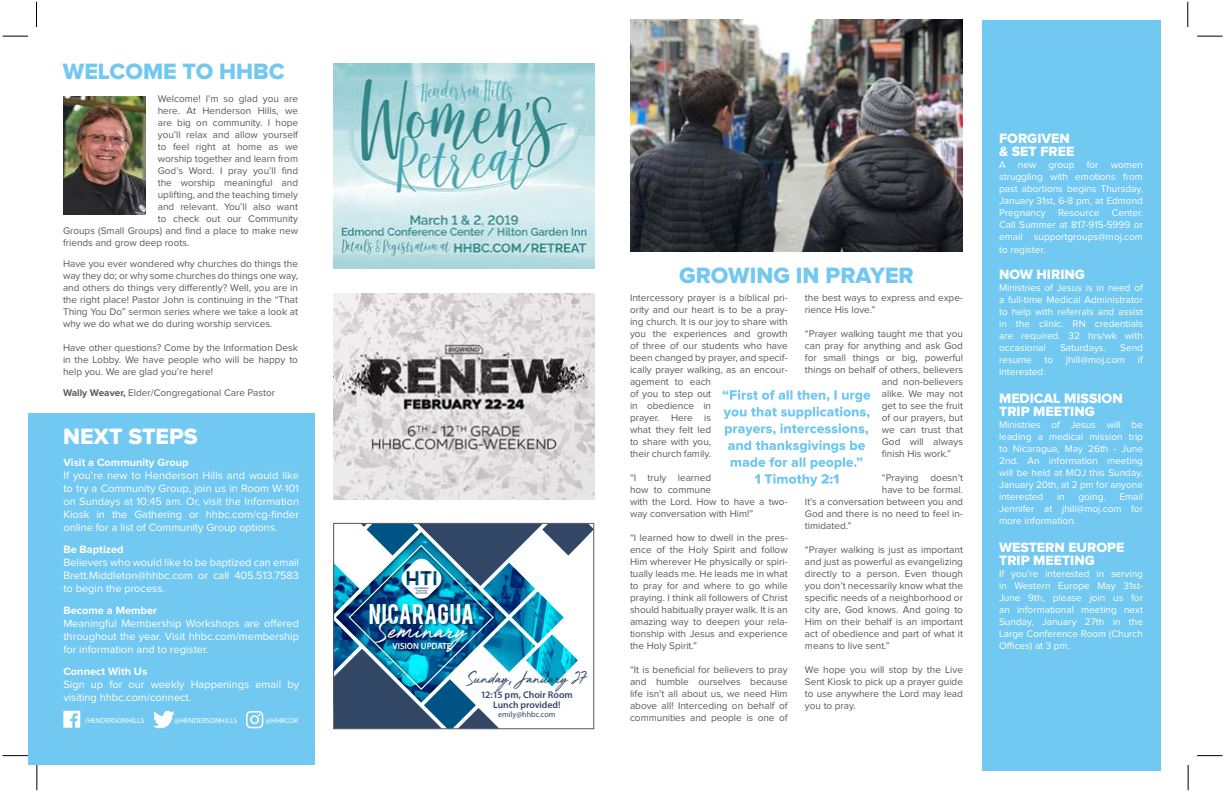
<style>
.page{position:relative;width:1224px;height:792px;background:#fff}
.page>*{position:absolute;margin:0;border:0;box-sizing:border-box;transform-origin:0 0}
.t1{font:26.5px "Mighty River";color:#fff}
.t2{font:23px "Proxima Nova Extrabld";color:#71c8f1}
.t3{font:23px "Proxima Nova Extrabld";color:#fff}
.t4{font:22.4px "Bebas";letter-spacing:.02em;color:#fff}
.t5{font:16.4px "Mighty River";color:#324666}
.t6{font:14px/13px "Proxima Nova Extrabld";color:#fff}
.t7{font:11px/13px "Proxima Nova";color:#fff;text-align:justify}
.t8{font:700 11px "Proxima Nova";color:#fff}
.t9{font:10px/12px "Proxima Nova";color:#58595b;text-align:justify}
.t10{font:10px/12px "Proxima Nova";color:#fff;text-align:justify}
.t11{font:600 9.8px "Myriad Pro";color:#324666}
.t12{font:600 9.6px "Myriad Pro";color:#324666}
.t13{font:600 8.8px "Myriad Pro";color:#fff}
.t14{font:8px "Myriad Pro";color:#324666}
.t15{font:7.5px "Myriad Pro";color:#fff}
.s1{font-weight:700}
.s2{font-family:"Skia"}
</style>
<div class="page">
<div style="left:28px;top:413px;width:287px;height:351px;background:#71c8f1"></div>
<svg style="left:1187px;top:2px;width:1px;height:25px"></svg>
<svg style="left:1197px;top:36px;width:26px;height:1px"></svg>
<svg style="left:1188px;top:765px;width:1px;height:25px"></svg>
<svg style="left:1197px;top:755px;width:26px;height:1px"></svg>
<svg style="left:3px;top:36px;width:25px;height:1px"></svg>
<svg style="left:2px;top:755px;width:26px;height:1px"></svg>
<svg style="left:36px;top:2px;width:1px;height:25px"></svg>
<svg style="left:36px;top:765px;width:1px;height:25px"></svg>
<img style="left:63px;top:96px;width:83px;height:119px">
<div style="left:982px;top:20px;width:178px;height:750px;background:#71c8f1"></div>
<svg style="left:63px;top:711px;width:17px;height:17px"></svg>
<svg style="left:153px;top:711px;width:21px;height:17px"></svg>
<svg style="left:246px;top:711px;width:17px;height:17px"></svg>
<img style="left:630px;top:20px;width:332px;height:232px">
<img style="left:334px;top:294px;width:260px;height:206px">
<svg style="left:336px;top:525px;width:256px;height:202px"></svg>
<img style="left:367px;top:601px;width:112px;height:31px">
<img style="left:373px;top:613px;width:100px;height:43px">
<div style="left:334px;top:523px;width:260px;height:206px;border:1px solid #58595b"></div>
<svg style="left:723px;top:390px;width:147px;height:96px"></svg>
<img style="left:333px;top:63px;width:261px;height:206px">
<h2 class="t2" style="left:63px;top:61px;width:223px">WELCOME TO HHBC</h2>
<p class="t9" style="left:158px;top:93px;width:142px">Welcome! I’m so glad you are</p>
<p class="t9" style="left:158px;top:105px;width:142px">here. At Henderson Hills, we</p>
<p class="t9" style="left:158px;top:117px;width:142px">are big on community. I hope</p>
<p class="t9" style="left:158px;top:129px;width:142px">you’ll relax and allow yourself</p>
<p class="t9" style="left:158px;top:141px;width:142px">to feel right at home as we</p>
<p class="t9" style="left:158px;top:153px;width:142px">worship together and learn from</p>
<p class="t9" style="left:158px;top:165px;width:142px">God’s Word. I pray you’ll find</p>
<p class="t9" style="left:158px;top:177px;width:142px">the worship meaningful and</p>
<p class="t9" style="left:158px;top:189px;width:142px">uplifting, and the teaching timely</p>
<p class="t9" style="left:158px;top:201px;width:142px">and relevant. You’ll also want</p>
<p class="t9" style="left:158px;top:213px;width:142px">to check out our Community</p>
<p class="t9" style="left:63px;top:225px;width:237px">Groups (Small Groups) and find a place to make new</p>
<p class="t9" style="left:63px;top:237px;width:128px">friends and grow deep roots.</p>
<p class="t9" style="left:63px;top:258px;width:237px">Have you ever wondered why churches do things the way they do; or why some churches do things one way, and others do things very differently? Well, you are in the right place! Pastor John is continuing in the “That Thing You Do” sermon series where we take a look at why we do what we do during worship services.</p>
<p class="t9" style="left:63px;top:342px;width:237px">Have other questions? Come by the Information Desk in the Lobby. We have people who will be happy to help you. We are glad you’re here!</p>
<p class="t9" style="left:63px;top:387px;width:214px"><span class="s1">Wally Weaver,</span> Elder/Congregational Care Pastor</p>
<h2 class="t3" style="left:63px;top:426px;width:136px">NEXT STEPS</h2>
<p class="t8" style="left:63px;top:457px;width:127px">Visit a Community Group</p>
<p class="t7" style="left:63px;top:469px;width:237px">If you’re new to Henderson Hills and would like to try a Community Group, join us in Room W-101 on Sundays at 10:45 am. Or, visit the Information Kiosk in the Gathering or hhbc.com/cg-finder online for a list of Community Group options.</p>
<p class="t8" style="left:63px;top:544px;width:62px">Be Baptized</p>
<p class="t7" style="left:63px;top:556px;width:237px">Believers who would like to be baptized can email Brett.Middleton@hhbc.com or call 405.513.7583 to begin the process.</p>
<p class="t8" style="left:63px;top:605px;width:95px">Become a Member</p>
<p class="t7" style="left:63px;top:617px;width:237px">Meaningful Membership Workshops are offered throughout the year. Visit hhbc.com/membership for information and to register.</p>
<p class="t8" style="left:63px;top:666px;width:85px">Connect With Us</p>
<p class="t7" style="left:63px;top:678px;width:237px">Sign up for our weekly Happenings email by visiting hhbc.com/connect.</p>
<p class="t15" style="left:85px;top:716px;width:61px">/HENDERSONHILLS</p>
<p class="t15" style="left:175px;top:716px;width:64px">@HENDERSONHILLS</p>
<p class="t15" style="left:266px;top:716px;width:34px">@HHBCOK</p>
<h3 class="t4" style="left:369px;top:598px;width:107px">NICARAGUA</h3>
<h1 class="t1" style="left:378px;top:613px;width:89px">Seminary</h1>
<p class="t13" style="left:393px;top:641px;width:60px">VISION UPDATE</p>
<h3 class="t5" style="left:468px;top:668px;width:120px">Sunday<span class="s2">,</span> January 27</h3>
<p class="t11" style="left:481px;top:688px;width:94px">12:15 pm, Choir Room</p>
<p class="t12" style="left:493px;top:698px;width:69px">Lunch provided!</p>
<p class="t14" style="left:498px;top:709px;width:59px">emily@hhbc.com</p>
<h2 class="t2" style="left:679px;top:264px;width:236px">GROWING IN PRAYER</h2>
<p class="t9" style="left:630px;top:293px;width:159px;text-align:left">Intercessory prayer is a biblical pri&shy;ority and our heart is to be a pray&shy;ing church. It is our joy to share with you the experiences and growth of three of our students who have been changed by prayer, and specif&shy;ically prayer walking, as an encour&shy;agement to each<br>of you to step out<br>in obedience in<br>prayer. Here is<br>what they felt led<br>to share with you,<br>their church family.</p>
<p class="t9" style="left:630px;top:473px;width:159px;text-align:left">“I truly learned<br>how to commune<br>with the Lord. How to have a two&shy;way conversation with Him!”</p>
<p class="t9" style="left:630px;top:533px;width:159px">“I learned how to dwell in the pres&shy;ence of the Holy Spirit and follow Him wherever He physically or spiri&shy;tually leads me. He leads me in what to pray for and where to go while praying. I think all followers of Christ should habitually prayer walk. It is an amazing way to deepen your rela&shy;tionship with Jesus and experience the Holy Spirit.”</p>
<p class="t9" style="left:630px;top:665px;width:159px">“It is beneficial for believers to pray and humble ourselves because life isn’t all about us, we need Him above all! Interceding on behalf of communities and people is one of</p>
<p class="t9" style="left:805px;top:293px;width:160px">the best ways to express and expe&shy;rience His love.”</p>
<p class="t9" style="left:805px;top:329px;width:160px">“Prayer walking taught me that you</p>
<p class="t9" style="left:805px;top:341px;width:160px">can pray for anything and ask God</p>
<p class="t9" style="left:805px;top:353px;width:160px">for small things or big, powerful</p>
<p class="t9" style="left:805px;top:365px;width:160px">things on behalf of others, believers</p>
<p class="t9" style="left:882px;top:377px;width:83px">and non-believers</p>
<p class="t9" style="left:882px;top:389px;width:83px">alike. We may not</p>
<p class="t9" style="left:882px;top:401px;width:83px">get to see the fruit</p>
<p class="t9" style="left:882px;top:413px;width:83px">of our prayers, but</p>
<p class="t9" style="left:882px;top:425px;width:83px">we can trust that</p>
<p class="t9" style="left:882px;top:437px;width:83px">God will always</p>
<p class="t9" style="left:882px;top:449px;width:71px">finish His work.”</p>
<p class="t9" style="left:882px;top:473px;width:83px">“Praying doesn’t</p>
<p class="t9" style="left:882px;top:485px;width:83px">have to be formal.</p>
<p class="t9" style="left:805px;top:497px;width:160px">It’s a conversation between you and</p>
<p class="t9" style="left:805px;top:509px;width:160px">God and there is no need to feel in-</p>
<p class="t9" style="left:805px;top:521px;width:48px">timidated.”</p>
<p class="t9" style="left:805px;top:545px;width:160px">“Prayer walking is just as important and just as powerful as evangelizing directly to a person. Even though you don’t necessarily know what the specific needs of a neighborhood or city are, God knows. And going to Him on their behalf is an important act of obedience and part of what it means to live sent.”</p>
<p class="t9" style="left:805px;top:665px;width:160px">We hope you will stop by the Live Sent Kiosk to pick up a prayer guide to use anywhere the Lord may lead you to pray.</p>
<h3 class="t6" style="left:999px;top:132px;width:77px">FORGIVEN &amp; SET FREE</h3>
<p class="t10" style="left:999px;top:159px;width:145px">A new group for women struggling with emotions from past abortions begins Thursday, January 31st, 6-8 pm, at Edmond Pregnancy Resource Center.<br>Call Summer at 817-915-5999 or email supportgroups@moj.com</p>
<p class="t10" style="left:999px;top:244px;width:48px">to register.</p>
<h3 class="t6" style="left:999px;top:268px;width:87px">NOW HIRING</h3>
<p class="t10" style="left:999px;top:282px;width:145px">Ministries of Jesus is in need of a full-time Medical Administrator to help with referrals and assist in the clinic. RN credentials are required. 32 hrs/wk with occasional</p>
<p class="t10" style="left:1060px;top:342px;width:47px">Saturdays.</p>
<p class="t10" style="left:1120px;top:342px;width:24px">Send</p>
<p class="t10" style="left:999px;top:354px;width:34px">resume</p>
<p class="t10" style="left:1045px;top:354px;width:10px">to</p>
<p class="t10" style="left:1066px;top:354px;width:61px">jhill@moj.com</p>
<p class="t10" style="left:1138px;top:354px;width:7px">if</p>
<p class="t10" style="left:999px;top:366px;width:48px">interested.</p>
<h3 class="t6" style="left:999px;top:392px;width:125px">MEDICAL MISSION<br>TRIP MEETING</h3>
<p class="t10" style="left:999px;top:419px;width:145px">Ministries of Jesus will be leading a medical mission trip to Nicaragua, May 26th - June 2nd. An information meeting will be held at MOJ this Sunday, January 20th, at 2 pm for anyone interested</p>
<p class="t10" style="left:999px;top:491px;width:145px;text-indent:120px">Email Jennifer at jhill@moj.com for more information.</p>
<h3 class="t6" style="left:999px;top:541px;width:127px">WESTERN EUROPE<br>TRIP MEETING</h3>
<p class="t10" style="left:999px;top:568px;width:145px">If you’re interested in serving in Western Europe May 31st-June 9th, please join us for an informational meeting next Sunday, January 27th in the Large Conference Room (Church Offices) at 3 pm.</p>
<p class="t10" style="left:1057px;top:491px;width:9px">in</p>
<p class="t10" style="left:1078px;top:491px;width:29px">going.</p>
</div>
